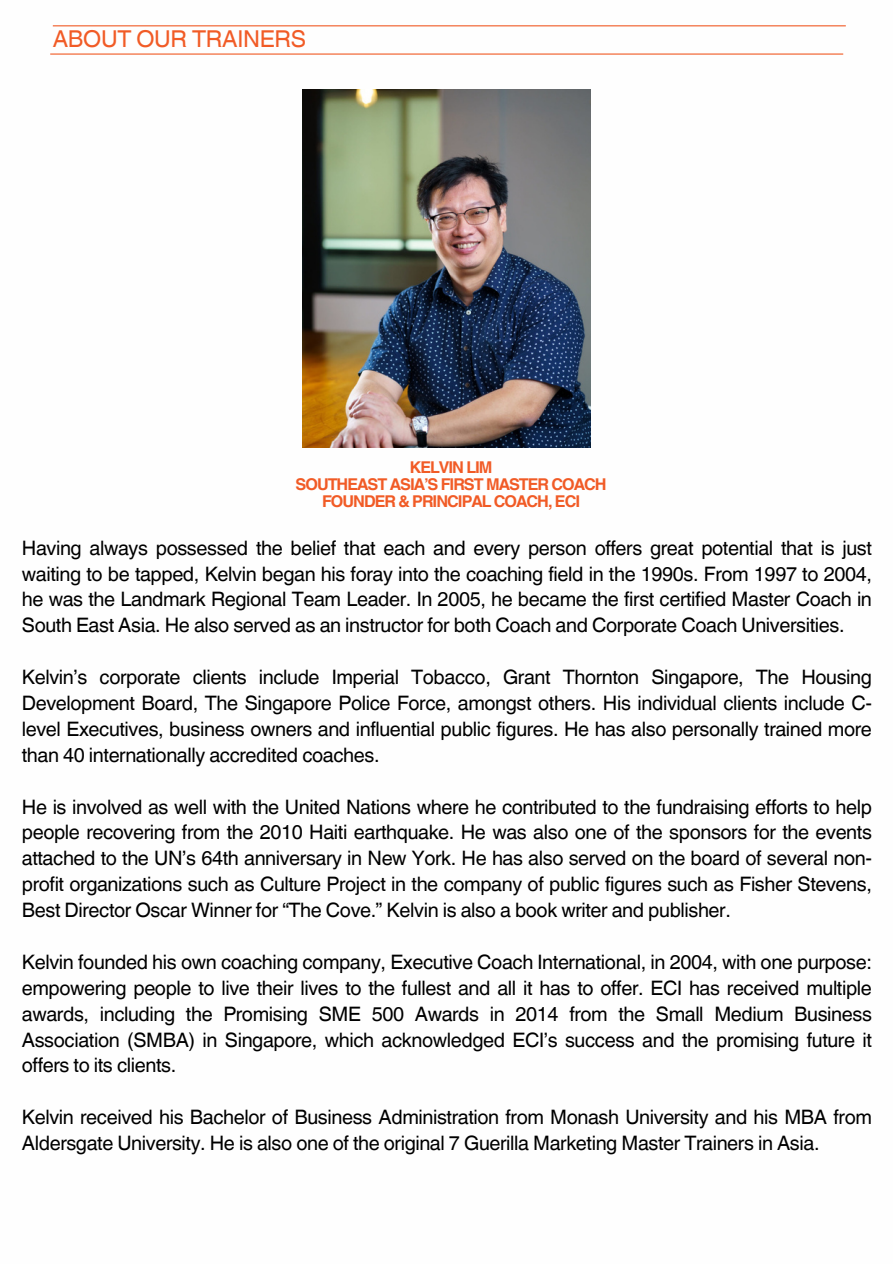
<style>
.page{position:relative;width:893px;height:1264px;background:#fff}
.page>*{position:absolute;margin:0;border:0;box-sizing:border-box;transform-origin:0 0}
.t1{font:23.25px "Helvetica World";letter-spacing:-.015em;color:#f15b26}
.t2{font:19.95px/25.8px "Helvetica World";letter-spacing:-.02em;color:#000;text-align:justify}
.t3{font:700 16.2px "Helvetica World";letter-spacing:-.06em;color:#f15b26}
</style>
<div class="page">
<hr style="left:53px;top:25px;width:792px;height:1px;background:#f15b26">
<hr style="left:50px;top:53px;width:793px;height:2px;background:#f15b26">
<img style="left:303px;top:89px;width:288px;height:358px">
<p class="t1" style="left:53px;top:25px;width:255px">ABOUT OUR TRAINERS</p>
<p class="t3" style="left:410px;top:454px;width:84px">KELVIN LIM</p>
<p class="t3" style="left:295px;top:471px;width:312px">SOUTHEAST ASIA’S FIRST MASTER COACH</p>
<p class="t3" style="left:322px;top:488px;width:259px">FOUNDER &amp; PRINCIPAL COACH, ECI</p>
<p class="t2" style="left:22px;top:535px;width:851px">Having always possessed the belief that each and every person offers great potential that is just waiting to be tapped, Kelvin began his foray into the coaching field in the 1990s. From 1997 to 2004, he was the Landmark Regional Team Leader. In 2005, he became the first certified Master Coach in South East Asia. He also served as an instructor for both Coach and Corporate Coach Universities.</p>
<p class="t2" style="left:22px;top:664px;width:851px">Kelvin’s corporate clients include Imperial Tobacco, Grant Thornton Singapore, The Housing Development Board, The Singapore Police Force, amongst others. His individual clients include C&shy;level Executives, business owners and influential public figures. He has also personally trained more than 40 internationally accredited coaches.</p>
<p class="t2" style="left:22px;top:793px;width:851px">He is involved as well with the United Nations where he contributed to the fundraising efforts to help people recovering from the 2010 Haiti earthquake. He was also one of the sponsors for the events attached to the UN’s 64th anniversary in New York. He has also served on the board of several non&shy;profit organizations such as Culture Project in the company of public figures such as Fisher Stevens, Best Director Oscar Winner for “The Cove.” Kelvin is also a book writer and publisher.</p>
<p class="t2" style="left:22px;top:949px;width:851px">Kelvin founded his own coaching company, Executive Coach International, in 2004, with one purpose: empowering people to live their lives to the fullest and all it has to offer. ECI has received multiple awards, including the Promising SME 500 Awards in 2014 from the Small Medium Business Association (SMBA) in Singapore, which acknowledged ECI’s success and the promising future it offers to its clients.</p>
<p class="t2" style="left:22px;top:1104px;width:851px">Kelvin received his Bachelor of Business Administration from Monash University and his MBA from<br>Aldersgate University. He is also one of the original 7 Guerilla Marketing Master Trainers in Asia.</p>
</div>
